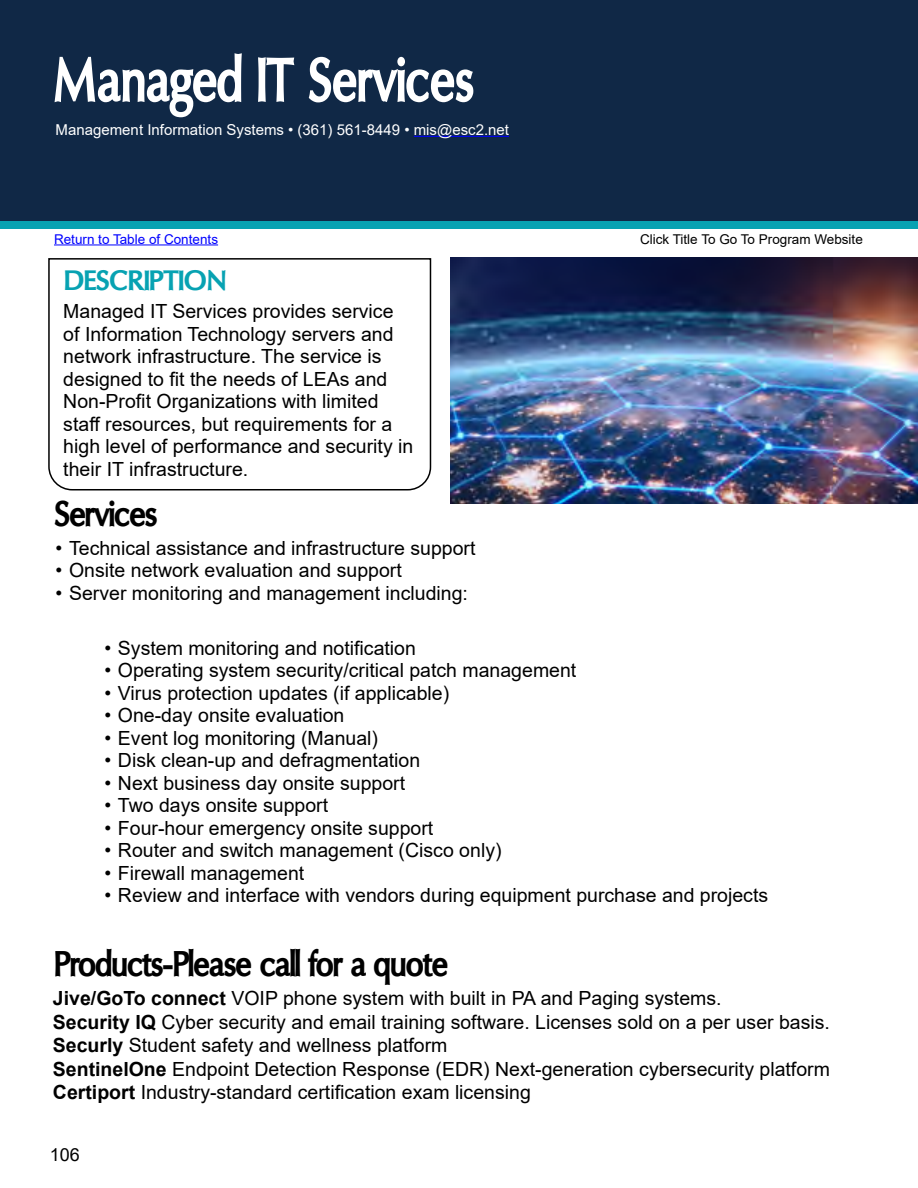
<style>
.page{position:relative;width:918px;height:1188px;background:#fff}
.page>*{position:absolute;margin:0;border:0;box-sizing:border-box;transform-origin:0 0}
.t1{font:63.75px "Oregon LDO Black";color:#fff;scale:.8 1}
.t2{font:36.3px "Oregon LDO Black";letter-spacing:-.02em;color:#000;scale:.91 1}
.t3{font:28.5px "Oregon LDO Black";color:#07a2b2}
.t4{font:19.5px/22.5px "Arial";color:#000}
.t5{font:18px "Arial";color:#000}
.t6{font:15px "Arial";color:#fff}
.t7{font:13.5px "Arial";color:#000}
.t8{font:13.5px "Arial";color:#00f}
.s1{font-weight:700}
</style>
<div class="page">
<div style="left:0;top:0;width:918px;height:222px;background:#102846"></div>
<div style="left:0;top:222px;width:918px;height:7px;background:#07a2b2"></div>
<hr style="left:54px;top:244px;width:164px;height:1px;background:#00f">
<svg style="left:48px;top:258px;width:384px;height:233px"></svg>
<img style="left:451px;top:258px;width:467px;height:245px">
<hr style="left:414px;top:136px;width:95px;height:1px;background:#00f">
<h1 class="t1" style="left:53px;top:44px;width:528px">Managed IT Services</h1>
<p class="t6" style="left:56px;top:119px;width:455px">Management Information Systems • (361) 561-8449 • mis@esc2.net</p>
<p class="t8" style="left:54px;top:229px;width:166px">Return to Table of Contents</p>
<p class="t7" style="left:640px;top:229px;width:224px">Click Title To Go To Program Website</p>
<h3 class="t3" style="left:64px;top:264px;width:164px">DESCRIPTION</h3>
<p class="t4" style="left:63px;top:300px;width:352px">Managed IT Services provides service of Information Technology servers and network infrastructure. The service is designed to fit the needs of LEAs and Non-Profit Organizations with limited staff resources, but requirements for a high level of performance and security in their IT infrastructure.</p>
<h2 class="t2" style="left:55px;top:493px;width:114px">Services</h2>
<p class="t4" style="left:56px;top:536px;width:421px">• Technical assistance and infrastructure support</p>
<p class="t4" style="left:56px;top:559px;width:348px">• Onsite network evaluation and support</p>
<p class="t4" style="left:56px;top:581px;width:414px">• Server monitoring and management including:</p>
<p class="t4" style="left:104px;top:637px;width:313px">• System monitoring and notification</p>
<p class="t4" style="left:104px;top:659px;width:473px">• Operating system security/critical patch management</p>
<p class="t4" style="left:104px;top:682px;width:346px">• Virus protection updates (if applicable)</p>
<p class="t4" style="left:104px;top:704px;width:242px">• One-day onsite evaluation</p>
<p class="t4" style="left:104px;top:727px;width:275px">• Event log monitoring (Manual)</p>
<p class="t4" style="left:104px;top:749px;width:317px">• Disk clean-up and defragmentation</p>
<p class="t4" style="left:104px;top:772px;width:302px">• Next business day onsite support</p>
<p class="t4" style="left:104px;top:794px;width:225px">• Two days onsite support</p>
<p class="t4" style="left:104px;top:817px;width:330px">• Four-hour emergency onsite support</p>
<p class="t4" style="left:104px;top:839px;width:399px">• Router and switch management (Cisco only)</p>
<p class="t4" style="left:104px;top:862px;width:201px">• Firewall management</p>
<p class="t4" style="left:104px;top:884px;width:665px">• Review and interface with vendors during equipment purchase and projects</p>
<h2 class="t2" style="left:55px;top:943px;width:434px">Products-Please call for a quote</h2>
<p class="t4" style="left:53px;top:987px;width:779px;line-height:23.4px"><span class="s1">Jive/GoTo connect</span> VOIP phone system with built in PA and Paging systems.<br><span class="s1">Security IQ</span> Cyber security and email training software. Licenses sold on a per user basis.<br><span class="s1">Securly</span> Student safety and wellness platform<br><span class="s1">SentinelOne</span> Endpoint Detection Response (EDR) Next-generation cybersecurity platform <span class="s1">Certiport</span> Industry-standard certification exam licensing</p>
<p class="t5" style="left:50px;top:1142px;width:32px">106</p>
</div>
